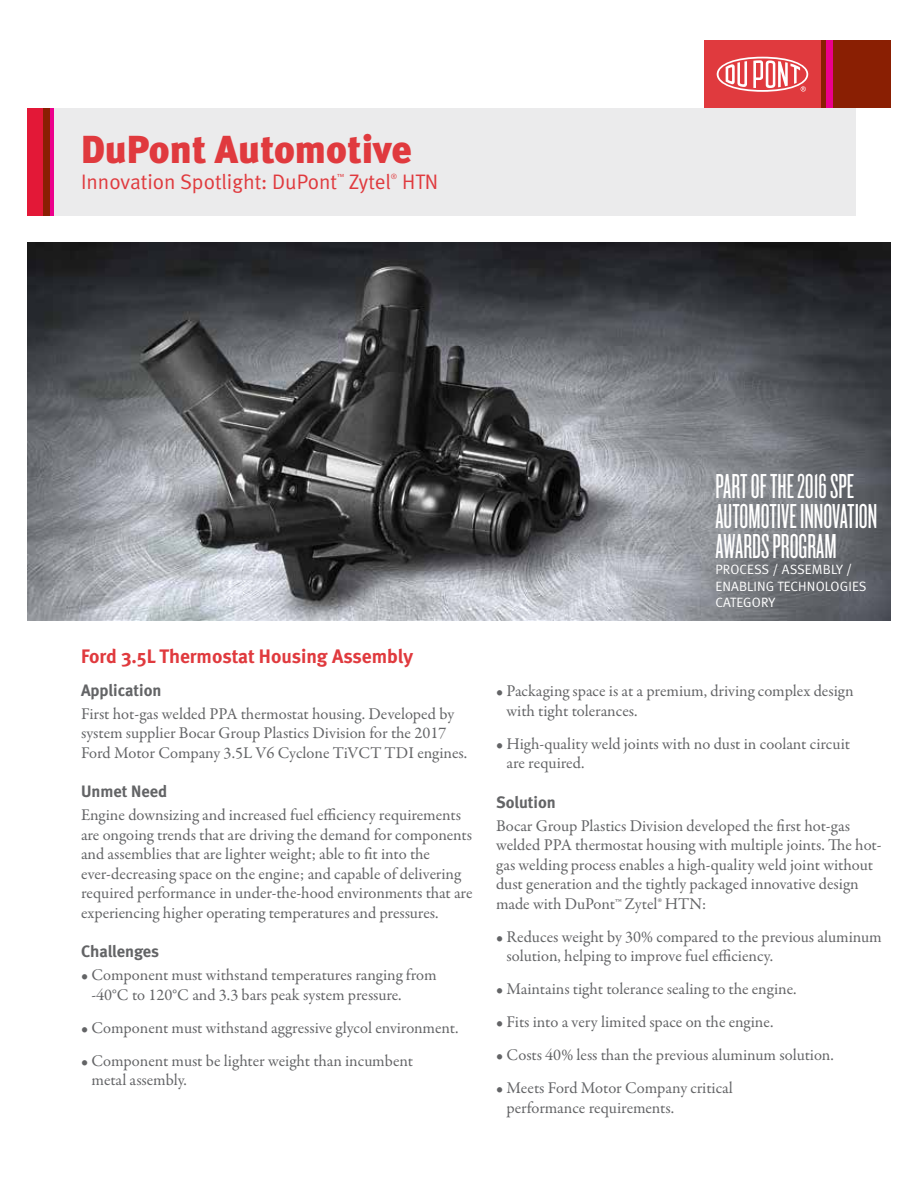
<style>
.page{position:relative;width:918px;height:1188px;background:#fff}
.page>*{position:absolute;margin:0;border:0;box-sizing:border-box;transform-origin:0 0}
.t1{font:39px "Meta Black LF";color:#e03a3e}
.t2{font:36px/30px "Knockout 26 Junior Flywght";color:#fff}
.t3{font:21px "Meta Normal LF";color:#e03a3e}
.t4{font:700 19.5px "Meta";color:#e03a3e}
.t5{font:16.5px/19.5px "Garamond Premr Pro";letter-spacing:-.005em;color:#636466}
.t6{font:700 16.5px "Meta";color:#636466}
.t7{font:13.5px/16.5px "Meta Normal";letter-spacing:.01em;color:#fff}
.t8{font:7.35px "Meta Normal LF";color:#e03a3e}
</style>
<div class="page">
<img style="left:27px;top:243px;width:864px;height:378px">
<div style="left:821px;top:40px;width:70px;height:68px;background:#8a1f03"></div>
<div style="left:704px;top:40px;width:117px;height:68px;background:#e03a3e"></div>
<svg style="left:717px;top:57px;width:91px;height:35px"></svg>
<div style="left:827px;top:40px;width:6px;height:68px;background:#ec008c"></div>
<div style="left:27px;top:108px;width:828px;height:108px;background:#ebebec"></div>
<hr style="left:50px;top:108px;width:4px;height:108px;background:#ec008c">
<div style="left:42px;top:108px;width:8px;height:108px;background:#8a1f03"></div>
<div style="left:27px;top:108px;width:15px;height:108px;background:#e31837"></div>
<h1 class="t1" style="left:81px;top:126px;width:332px">DuPont Automotive</h1>
<p class="t3" style="left:81px;top:169px;width:258px">Innovation Spotlight: DuPont</p>
<p class="t8" style="left:337px;top:173px;width:9px">™</p>
<p class="t3" style="left:349px;top:169px;width:44px">Zytel</p>
<p class="t8" style="left:391px;top:173px;width:8px">®</p>
<p class="t3" style="left:402px;top:169px;width:38px">HTN</p>
<p class="t4" style="left:81px;top:645px;width:334px">Ford 3.5L Thermostat Housing Assembly</p>
<p class="t6" style="left:81px;top:680px;width:82px">Application</p>
<p class="t5" style="left:81px;top:704px;width:388px">First hot-gas welded PPA thermostat housing. Developed by system supplier Bocar Group Plastics Division for the 2017<br>Ford Motor Company 3.5L V6 Cyclone TiVCT TDI engines.</p>
<p class="t6" style="left:81px;top:782px;width:88px">Unmet Need</p>
<p class="t5" style="left:81px;top:806px;width:393px">Engine downsizing and increased fuel efficiency requirements are ongoing trends that are driving the demand for components and assemblies that are lighter weight; able to fit into the ever-decreasing space on the engine; and capable of delivering required performance in under-the-hood environments that are experiencing higher operating temperatures and pressures.</p>
<p class="t6" style="left:81px;top:942px;width:80px">Challenges</p>
<p class="t5" style="left:91px;top:966px;width:347px;text-indent:-10px">• Component must withstand temperatures ranging from -40°C to 120°C and 3.3 bars peak system pressure.</p>
<p class="t5" style="left:81px;top:1018px;width:379px">• Component must withstand aggressive glycol environment.</p>
<p class="t5" style="left:91px;top:1051px;width:323px;text-indent:-10px">• Component must be lighter weight than incumbent metal assembly.</p>
<h2 class="t2" style="left:716px;top:471px;width:163px">PART OF THE 2016 SPE<br>AUTOMOTIVE INNOVATION<br>AWARDS PROGRAM</h2>
<p class="t7" style="left:716px;top:561px;width:153px">PROCESS / ASSEMBLY /<br>ENABLING TECHNOLOGIES<br>CATEGORY</p>
<p class="t5" style="left:507px;top:681px;width:349px;text-indent:-10px">• Packaging space is at a premium, driving complex design with tight tolerances.</p>
<p class="t5" style="left:507px;top:734px;width:345px;text-indent:-10px">• High-quality weld joints with no dust in coolant circuit are required.</p>
<p class="t6" style="left:496px;top:792px;width:61px">Solution</p>
<p class="t5" style="left:496px;top:816px;width:387px">Bocar Group Plastics Division developed the first hot-gas welded PPA thermostat housing with multiple joints. The hot&shy;gas welding process enables a high-quality weld joint without dust generation and the tightly packaged innovative design made with DuPont™ Zytel® HTN:</p>
<p class="t5" style="left:507px;top:927px;width:377px;text-indent:-10px">• Reduces weight by 30% compared to the previous aluminum solution, helping to improve fuel efficiency.</p>
<p class="t5" style="left:496px;top:979px;width:302px">• Maintains tight tolerance sealing to the engine.</p>
<p class="t5" style="left:496px;top:1012px;width:279px">• Fits into a very limited space on the engine.</p>
<p class="t5" style="left:496px;top:1045px;width:339px">• Costs 40% less than the previous aluminum solution.</p>
<p class="t5" style="left:507px;top:1078px;width:228px;text-indent:-10px">• Meets Ford Motor Company critical performance requirements.</p>
</div>
